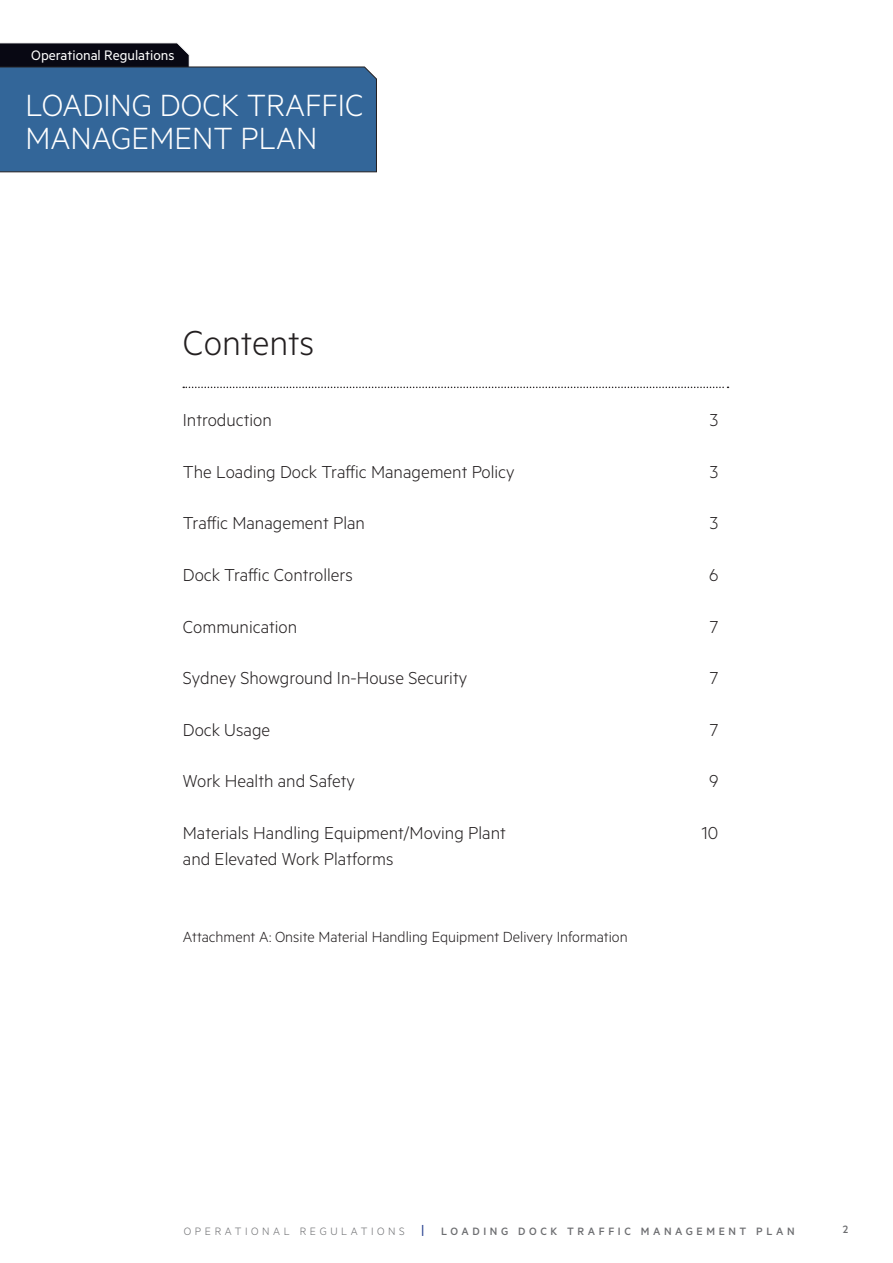
<style>
.page{position:relative;width:893px;height:1263px;background:#fff}
.page>*{position:absolute;margin:0;border:0;box-sizing:border-box;transform-origin:0 0}
.TOC_Heading{font:300 39px "Metric";color:#231f20}
.t1{font:300 34.5px/32.8px "Metric";color:#fff}
.Toc_1{font:300 19.5px "Metric";color:#231f20}
.Toc_1-2{font:300 16.5px "Metric";color:#231f20}
.t2{font:15.45px "Metric";color:#fff}
.t3{font:500 12px "Metric";letter-spacing:.3em;color:#6c6d70}
.t4{font:300 12px "Metric";letter-spacing:.3em;color:#6c6d70}
.s1{font-weight:400;font-size:15px;color:#253f8e}
</style>
<div class="page">
<svg style="left:0;top:42px;width:377px;height:131px;background:#446c96"></svg>
<svg style="left:183px;top:387px;width:545px;height:1px"></svg>
<p class="t2" style="left:31px;top:46px;width:145px">Operational Regulations</p>
<h2 class="t1" style="left:26px;top:88px;width:340px">LOADING DOCK TRAFFIC<br>MANAGEMENT PLAN</h2>
<p class="TOC_Heading" style="left:183px;top:320px;width:133px">Contents</p>
<p class="Toc_1" style="left:183px;top:409px;width:90px">Introduction</p>
<p class="Toc_1" style="left:710px;top:409px;width:10px">3</p>
<p class="Toc_1" style="left:183px;top:460px;width:333px">The Loading Dock Traffic Management Policy</p>
<p class="Toc_1" style="left:710px;top:460px;width:10px">3</p>
<p class="Toc_1" style="left:183px;top:512px;width:184px">Traffic Management Plan</p>
<p class="Toc_1" style="left:710px;top:512px;width:10px">3</p>
<p class="Toc_1" style="left:183px;top:564px;width:171px">Dock Traffic Controllers</p>
<p class="Toc_1" style="left:709px;top:564px;width:11px">6</p>
<p class="Toc_1" style="left:183px;top:615px;width:116px">Communication</p>
<p class="Toc_1" style="left:710px;top:615px;width:10px">7</p>
<p class="Toc_1" style="left:183px;top:667px;width:286px">Sydney Showground In-House Security</p>
<p class="Toc_1" style="left:710px;top:667px;width:10px">7</p>
<p class="Toc_1" style="left:183px;top:718px;width:89px">Dock Usage</p>
<p class="Toc_1" style="left:710px;top:718px;width:10px">7</p>
<p class="Toc_1" style="left:183px;top:770px;width:174px">Work Health and Safety</p>
<p class="Toc_1" style="left:709px;top:770px;width:11px">9</p>
<p class="Toc_1" style="left:183px;top:822px;width:324px">Materials Handling Equipment/Moving Plant</p>
<p class="Toc_1" style="left:701px;top:822px;width:18px">10</p>
<p class="Toc_1" style="left:183px;top:847px;width:212px">and Elevated Work Platforms</p>
<p class="Toc_1-2" style="left:183px;top:927px;width:446px">Attachment A: Onsite Material Handling Equipment Delivery Information</p>
<p class="t4" style="left:184px;top:1224px;width:242px">OPERATIONAL REGULATIONS <span class="s1">|</span></p>
<p class="t3" style="left:441px;top:1224px;width:355px">LOADING DOCK TRAFFIC MANAGEMENT PLAN</p>
<p class="t3" style="left:843px;top:1222px;width:7px">2</p>
</div>
